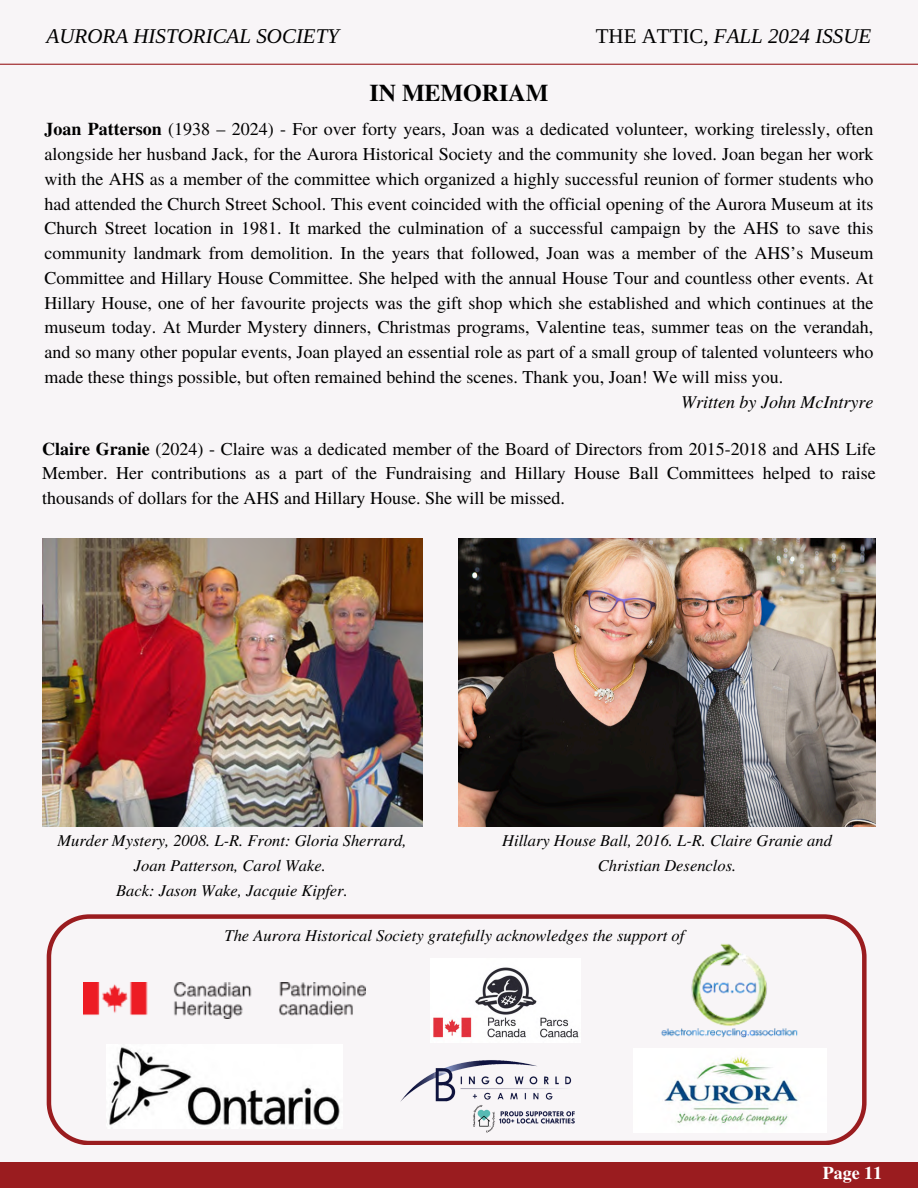
<style>
.page{position:relative;width:918px;height:1188px;background:#f8f5f7}
.page>*{position:absolute;margin:0;border:0;box-sizing:border-box;transform-origin:0 0}
.t1{font:700 24px "Te X Gyre Termes";color:#000}
.t2{font:italic 21px "Libra Serif Modern";color:#000}
.t3{font:18px/24.8px "Te X Gyre Termes";color:#000;text-align:justify}
.t4{font:italic 18px "Te X Gyre Termes";color:#000}
.t5{font:700 18px "Te X Gyre Termes";color:#fff}
.t6{font:italic 16.5px/24.8px "Te X Gyre Termes";color:#000;text-align:center}
.s1{font-style:normal}
.s2{font-weight:700}
</style>
<div class="page">
<hr style="left:0;top:64px;width:918px;height:1px;background:#9a1c1f">
<div style="left:0;top:1162px;width:918px;height:26px;background:#9a1c1f"></div>
<img style="left:42px;top:539px;width:380px;height:288px">
<img style="left:458px;top:539px;width:418px;height:288px">
<svg style="left:47px;top:914px;width:820px;height:231px"></svg>
<img style="left:634px;top:1048px;width:192px;height:85px">
<img style="left:431px;top:959px;width:149px;height:83px">
<img style="left:107px;top:1045px;width:236px;height:83px">
<img style="left:84px;top:982px;width:281px;height:36px">
<img style="left:658px;top:937px;width:144px;height:105px">
<img style="left:386px;top:1055px;width:204px;height:82px">
<h2 class="t2" style="left:47px;top:24px;width:294px">AURORA HISTORICAL SOCIETY</h2>
<h2 class="t2" style="left:596px;top:24px;width:277px"><span class="s1">THE ATTIC</span>, FALL 2024 ISSUE</h2>
<p class="t1" style="left:369px;top:74px;width:181px">IN MEMORIAM</p>
<h1 class="t3" style="left:45px;top:116px;width:830px"><span class="s2">Joan Patterson</span> (1938 – 2024) - For over forty years, Joan was a dedicated volunteer, working tirelessly, often alongside her husband Jack, for the Aurora Historical Society and the community she loved. Joan began her work with the AHS as a member of the committee which organized a highly successful reunion of former students who had attended the Church Street School. This event coincided with the official opening of the Aurora Museum at its Church Street location in 1981. It marked the culmination of a successful campaign by the AHS to save this community landmark from demolition. In the years that followed, Joan was a member of the AHS’s Museum Committee and Hillary House Committee. She helped with the annual House Tour and countless other events. At Hillary House, one of her favourite projects was the gift shop which she established and which continues at the museum today. At Murder Mystery dinners, Christmas programs, Valentine teas, summer teas on the verandah, and so many other popular events, Joan played an essential role as part of a small group of talented volunteers who made these things possible, but often remained behind the scenes. Thank you, Joan! We will miss you.</h1>
<p class="t4" style="left:681px;top:388px;width:194px">Written by John McIntryre</p>
<p class="t3" style="left:42px;top:435px;width:835px"><span class="s2">Claire Granie</span> (2024) - Claire was a dedicated member of the Board of Directors from 2015-2018 and AHS Life Member. Her contributions as a part of the Fundraising and Hillary House Ball Committees helped to raise thousands of dollars for the AHS and Hillary House. She will be missed.</p>
<p class="t6" style="left:58px;top:827px;width:350px">Murder Mystery, 2008. L-R. Front: Gloria Sherrard,<br>Joan Patterson, Carol Wake.</p>
<p class="t6" style="left:116px;top:877px;width:233px">Back: Jason Wake, Jacquie Kipfer.</p>
<p class="t6" style="left:502px;top:827px;width:331px">Hillary House Ball, 2016. L-R. Claire Granie and<br>Christian Desenclos.</p>
<p class="t6" style="left:225px;top:923px;width:461px">The Aurora Historical Society gratefully acknowledges the support of</p>
<p class="t5" style="left:823px;top:1158px;width:61px">Page 11</p>
</div>
